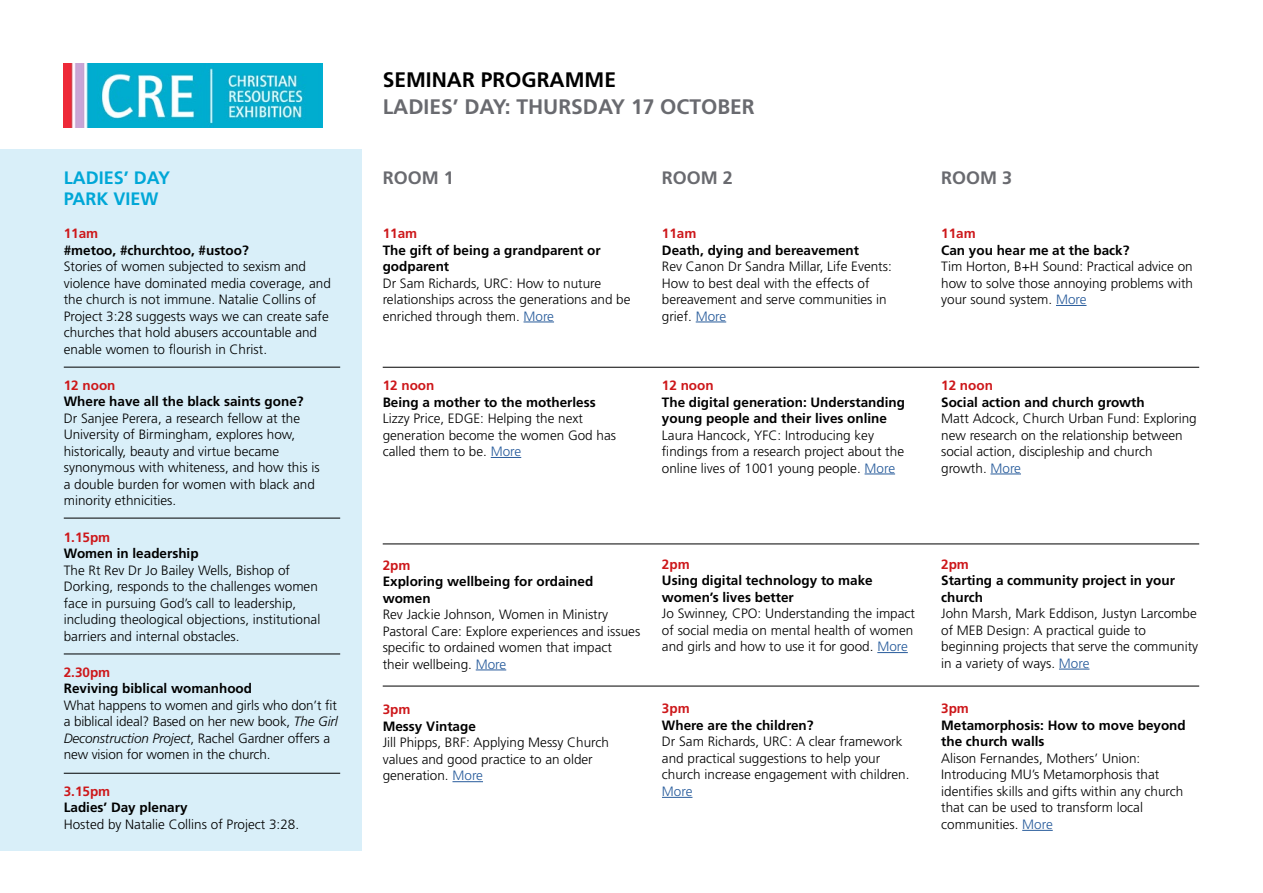
<style>
.page{position:relative;width:1263px;height:893px;background:#fff}
.page>*{position:absolute;margin:0;border:0;box-sizing:border-box;transform-origin:0 0}
.t1{font:700 21px "Frutiger";color:#696a6f}
.t2{font:700 21px "Frutiger";color:#000}
.t3{font:700 18px/21px "Frutiger";color:#00a7d7}
.t4{font:700 18px "Frutiger";color:#696a6f}
.t5{font:300 13.5px/16.5px "Frutiger";color:#000}
.t6{font:700 13.5px/16.5px "Frutiger";color:#000}
.t7{font:700 13.5px "Frutiger";color:#cd171a}
.t8{font:300 13.5px "Frutiger";color:#275b9b}
.s1{font-style:italic}
.s2{color:#275b9b}
</style>
<div class="page">
<img style="left:64px;top:64px;width:259px;height:64px">
<div style="left:0;top:149px;width:361px;height:701px;background:#d9eff9"></div>
<hr style="left:523px;top:322px;width:31px;height:1px;background:#275b9b">
<hr style="left:491px;top:457px;width:30px;height:1px;background:#275b9b">
<hr style="left:476px;top:670px;width:30px;height:1px;background:#275b9b">
<hr style="left:452px;top:781px;width:31px;height:1px;background:#275b9b">
<hr style="left:696px;top:322px;width:30px;height:1px;background:#275b9b">
<hr style="left:864px;top:474px;width:31px;height:1px;background:#275b9b">
<hr style="left:877px;top:652px;width:31px;height:1px;background:#275b9b">
<hr style="left:662px;top:797px;width:30px;height:1px;background:#275b9b">
<hr style="left:1056px;top:305px;width:30px;height:1px;background:#275b9b">
<hr style="left:990px;top:474px;width:31px;height:1px;background:#275b9b">
<hr style="left:1059px;top:669px;width:30px;height:1px;background:#275b9b">
<hr style="left:1022px;top:830px;width:31px;height:1px;background:#275b9b">
<hr style="left:383px;top:367px;width:816px;height:1px;background:#000">
<hr style="left:383px;top:544px;width:816px;height:1px;background:#000">
<hr style="left:383px;top:686px;width:816px;height:1px;background:#000">
<hr style="left:64px;top:367px;width:276px;height:1px;background:#000">
<hr style="left:64px;top:518px;width:276px;height:1px;background:#000">
<hr style="left:64px;top:654px;width:276px;height:1px;background:#000">
<hr style="left:64px;top:773px;width:276px;height:1px;background:#000">
<h2 class="t3" style="left:64px;top:167px;width:108px">LADIES’ DAY<br>PARK VIEW</h2>
<p class="t7" style="left:64px;top:225px;width:36px">11am</p>
<p class="t6" style="left:64px;top:242px;width:187px">#metoo, #churchtoo, #ustoo?</p>
<p class="t5" style="left:64px;top:258px;width:269px">Stories of women subjected to sexism and violence have dominated media coverage, and the church is not immune. Natalie Collins of Project 3:28 suggests ways we can create safe churches that hold abusers accountable and enable women to flourish in Christ.</p>
<p class="t7" style="left:64px;top:377px;width:53px">12 noon</p>
<p class="t6" style="left:64px;top:393px;width:241px">Where have all the black saints gone?</p>
<p class="t5" style="left:64px;top:410px;width:257px">Dr Sanjee Perera, a research fellow at the University of Birmingham, explores how, historically, beauty and virtue became synonymous with whiteness, and how this is a double burden for women with black and minority ethnicities.</p>
<p class="t7" style="left:64px;top:529px;width:48px">1.15pm</p>
<p class="t6" style="left:64px;top:545px;width:136px">Women in leadership</p>
<p class="t5" style="left:64px;top:562px;width:258px">The Rt Rev Dr Jo Bailey Wells, Bishop of Dorking, responds to the challenges women face in pursuing God’s call to leadership, including theological objections, institutional barriers and internal obstacles.</p>
<p class="t7" style="left:64px;top:664px;width:48px">2.30pm</p>
<p class="t6" style="left:64px;top:680px;width:190px">Reviving biblical womanhood</p>
<p class="t5" style="left:64px;top:697px;width:276px">What happens to women and girls who don’t fit a biblical ideal? Based on her new book, <span class="s1">The Girl Deconstruction Project</span>, Rachel Gardner offers a new vision for women in the church.</p>
<p class="t7" style="left:64px;top:783px;width:48px">3.15pm</p>
<p class="t6" style="left:64px;top:799px;width:125px">Ladies’ Day plenary</p>
<p class="t5" style="left:64px;top:816px;width:237px">Hosted by Natalie Collins of Project 3:28.</p>
<h1 class="t2" style="left:383px;top:68px;width:235px">SEMINAR PROGRAMME</h1>
<h1 class="t1" style="left:383px;top:95px;width:374px">LADIES’ DAY: THURSDAY 17 OCTOBER</h1>
<h2 class="t4" style="left:383px;top:167px;width:73px">ROOM 1</h2>
<p class="t7" style="left:383px;top:225px;width:36px">11am</p>
<p class="t6" style="left:383px;top:242px;width:220px">The gift of being a grandparent or godparent</p>
<p class="t5" style="left:383px;top:275px;width:249px">Dr Sam Richards, URC: How to nuture relationships across the generations and be enriched through them. <span class="s2">More</span></p>
<p class="t7" style="left:383px;top:377px;width:53px">12 noon</p>
<p class="t6" style="left:383px;top:393px;width:215px">Being a mother to the motherless</p>
<p class="t5" style="left:383px;top:410px;width:235px">Lizzy Price, EDGE: Helping the next generation become the women God has called them to be. <span class="s2">More</span></p>
<h2 class="t4" style="left:662px;top:167px;width:73px">ROOM 2</h2>
<p class="t7" style="left:662px;top:225px;width:36px">11am</p>
<p class="t6" style="left:662px;top:242px;width:199px">Death, dying and bereavement</p>
<p class="t5" style="left:662px;top:258px;width:231px">Rev Canon Dr Sandra Millar, Life Events:<br>How to best deal with the effects of bereavement and serve communities in grief. <span class="s2">More</span></p>
<p class="t7" style="left:662px;top:377px;width:53px">12 noon</p>
<p class="t6" style="left:662px;top:393px;width:245px">The digital generation: Understanding young people and their lives online</p>
<p class="t5" style="left:662px;top:427px;width:244px">Laura Hancock, YFC: Introducing key findings from a research project about the online lives of 1001 young people. <span class="s2">More</span></p>
<h2 class="t4" style="left:941px;top:167px;width:73px">ROOM 3</h2>
<p class="t7" style="left:941px;top:225px;width:36px">11am</p>
<p class="t6" style="left:941px;top:242px;width:190px">Can you hear me at the back?</p>
<p class="t5" style="left:941px;top:258px;width:253px;text-align:justify">Tim Horton, B+H Sound: Practical advice on how to solve those annoying problems with your sound system. <span class="s2">More</span></p>
<p class="t7" style="left:941px;top:377px;width:53px">12 noon</p>
<p class="t6" style="left:941px;top:393px;width:205px">Social action and church growth</p>
<p class="t5" style="left:941px;top:410px;width:257px">Matt Adcock, Church Urban Fund: Exploring new research on the relationship between social action, discipleship and church growth. <span class="s2">More</span></p>
<p class="t7" style="left:383px;top:557px;width:29px">2pm</p>
<p class="t6" style="left:383px;top:573px;width:212px">Exploring wellbeing for ordained women</p>
<p class="t5" style="left:383px;top:606px;width:259px">Rev Jackie Johnson, Women in Ministry Pastoral Care: Explore experiences and issues specific to ordained women that impact their wellbeing. <span class="s2">More</span></p>
<p class="t7" style="left:383px;top:702px;width:29px">3pm</p>
<p class="t6" style="left:383px;top:718px;width:95px">Messy Vintage</p>
<p class="t5" style="left:383px;top:734px;width:228px">Jill Phipps, BRF: Applying Messy Church values and good practice to an older generation. <span class="s2">More</span></p>
<p class="t7" style="left:662px;top:556px;width:29px">2pm</p>
<p class="t6" style="left:662px;top:572px;width:212px">Using digital technology to make women’s lives better</p>
<p class="t5" style="left:662px;top:605px;width:255px">Jo Swinney, CPO: Understanding the impact of social media on mental health of women and girls and how to use it for good. <span class="s2">More</span></p>
<p class="t7" style="left:662px;top:701px;width:29px">3pm</p>
<p class="t6" style="left:662px;top:717px;width:153px">Where are the children?</p>
<p class="t5" style="left:662px;top:733px;width:249px">Dr Sam Richards, URC: A clear framework and practical suggestions to help your church increase engagement with children.</p>
<p class="t8" style="left:662px;top:784px;width:32px">More</p>
<p class="t7" style="left:941px;top:556px;width:29px">2pm</p>
<p class="t6" style="left:941px;top:572px;width:235px">Starting a community project in your church</p>
<p class="t5" style="left:941px;top:605px;width:259px">John Marsh, Mark Eddison, Justyn Larcombe of MEB Design: A practical guide to beginning projects that serve the community in a variety of ways. <span class="s2">More</span></p>
<p class="t7" style="left:941px;top:701px;width:29px">3pm</p>
<p class="t6" style="left:941px;top:717px;width:246px">Metamorphosis: How to move beyond the church walls</p>
<p class="t5" style="left:941px;top:750px;width:244px">Alison Fernandes, Mothers’ Union:<br>Introducing MU’s Metamorphosis that identifies skills and gifts within any church that can be used to transform local communities. <span class="s2">More</span></p>
</div>
